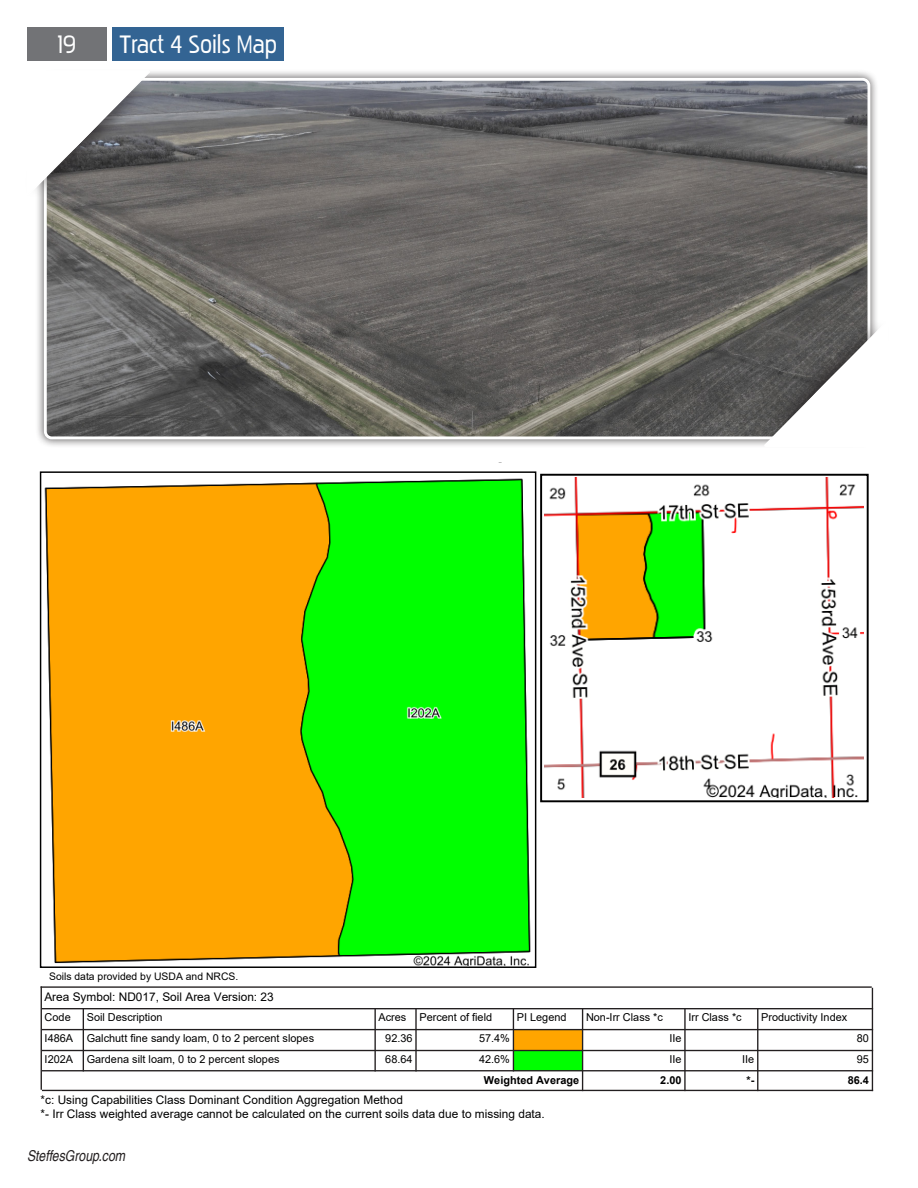
<style>
.page{position:relative;width:918px;height:1188px;background:#fff}
.page>*{position:absolute;margin:0;border:0;box-sizing:border-box;transform-origin:0 0}
.Plain_Text{font:25.5px "Pakenham Rg";color:#fff}
.t1{font:15.6px "Arial";color:#000}
.t2{font:italic condensed 15px "Helvetica LT Pro";color:#231f20}
.t3{font:11.85px/13.6px "Arial";color:#000}
.t4{font:10.95px "Arial";color:#000}
.t5{font:700 10.95px "Arial";color:#000}
.t6{font:10.35px "Arial";color:#000}
</style>
<div class="page">
<div style="left:27px;top:27px;width:79px;height:33px;background:#727376"></div>
<img style="left:44px;top:478px;width:487px;height:488px">
<div style="left:514px;top:1030px;width:68px;height:21px;background:#ffa500"></div>
<div style="left:514px;top:1051px;width:68px;height:20px;background:#0f0"></div>
<hr style="left:872px;top:988px;width:1px;height:103px;background:#231f20">
<hr style="left:83px;top:1009px;width:1px;height:62px;background:#231f20">
<hr style="left:374px;top:1009px;width:2px;height:62px;background:#231f20">
<hr style="left:415px;top:1009px;width:2px;height:62px;background:#231f20">
<hr style="left:513px;top:1009px;width:1px;height:62px;background:#231f20">
<hr style="left:582px;top:1009px;width:1px;height:62px;background:#231f20">
<hr style="left:684px;top:1009px;width:2px;height:62px;background:#231f20">
<hr style="left:757px;top:1009px;width:1px;height:62px;background:#231f20">
<svg style="left:582px;top:1071px;width:1px;height:19px"></svg>
<hr style="left:684px;top:1071px;width:2px;height:20px;background:#231f20">
<svg style="left:757px;top:1071px;width:1px;height:19px"></svg>
<hr style="left:42px;top:1008px;width:831px;height:1px;background:#231f20">
<hr style="left:42px;top:1029px;width:831px;height:1px;background:#231f20">
<hr style="left:42px;top:1050px;width:831px;height:1px;background:#231f20">
<hr style="left:42px;top:1070px;width:831px;height:1px;background:#231f20">
<hr style="left:42px;top:1090px;width:831px;height:1px;background:#231f20">
<hr style="left:41px;top:986px;width:1px;height:104px;background:#231f20">
<hr style="left:41px;top:986px;width:831px;height:2px;background:#231f20">
<div style="left:540px;top:474px;width:329px;height:328px;border:2px solid #000"></div>
<img style="left:544px;top:478px;width:320px;height:319px">
<div style="left:113px;top:27px;width:171px;height:33px;background:#336493"></div>
<div style="left:35px;top:69px;width:844px;height:379px;background:#231f20;opacity:.75"></div>
<img style="left:45px;top:79px;width:824px;height:359px">
<div style="left:44px;top:78px;width:826px;height:361px;border:3px solid #fff;border-radius:6px"></div>
<svg style="left:35px;top:69px;width:116px;height:127px"></svg>
<svg style="left:765px;top:319px;width:114px;height:2px"></svg>
<svg style="left:763px;top:321px;width:116px;height:127px"></svg>
<h1 class="Plain_Text" style="left:57px;top:29px;width:21px">19</h1>
<p class="Plain_Text" style="left:119px;top:29px;width:159px">Tract 4 Soils Map</p>
<p class="t6" style="left:49px;top:969px;width:191px">Soils data provided by USDA and NRCS.</p>
<p class="t3" style="left:44px;top:990px;width:231px">Area Symbol: ND017, Soil Area Version: 23</p>
<p class="t4" style="left:45px;top:1010px;width:28px">Code</p>
<p class="t4" style="left:87px;top:1010px;width:77px">Soil Description</p>
<p class="t4" style="left:379px;top:1010px;width:115px">Acres Percent of field</p>
<p class="t4" style="left:517px;top:1010px;width:51px">PI Legend</p>
<p class="t4" style="left:586px;top:1010px;width:78px">Non-Irr Class *c</p>
<p class="t4" style="left:688px;top:1010px;width:55px">Irr Class *c</p>
<p class="t4" style="left:761px;top:1010px;width:88px">Productivity Index</p>
<p class="t4" style="left:45px;top:1031px;width:271px">I486A Galchutt fine sandy loam, 0 to 2 percent slopes</p>
<p class="t4" style="left:385px;top:1031px;width:29px">92.36</p>
<p class="t4" style="left:479px;top:1031px;width:32px">57.4%</p>
<p class="t4" style="left:669px;top:1031px;width:14px">IIe</p>
<p class="t4" style="left:857px;top:1031px;width:14px">80</p>
<p class="t4" style="left:45px;top:1052px;width:236px">I202A Gardena silt loam, 0 to 2 percent slopes</p>
<p class="t4" style="left:385px;top:1052px;width:29px">68.64</p>
<p class="t4" style="left:479px;top:1052px;width:32px">42.6%</p>
<p class="t4" style="left:669px;top:1052px;width:14px">IIe</p>
<p class="t4" style="left:742px;top:1052px;width:14px">IIe</p>
<p class="t4" style="left:857px;top:1052px;width:14px">95</p>
<p class="t5" style="left:484px;top:1072px;width:97px">Weighted Average</p>
<p class="t5" style="left:660px;top:1072px;width:23px">2.00</p>
<p class="t5" style="left:746px;top:1072px;width:9px">*-</p>
<p class="t5" style="left:848px;top:1072px;width:23px">86.4</p>
<p class="t3" style="left:41px;top:1093px;width:506px">*c: Using Capabilities Class Dominant Condition Aggregation Method<br>*- Irr Class weighted average cannot be calculated on the current soils data due to missing data.</p>
<p class="t1" style="left:-1px;top:1152px;width:125px">l Area Version: 23</p>
<h3 class="t2" style="left:27px;top:1147px;width:100px">SteffesGroup.com</h3>
</div>
